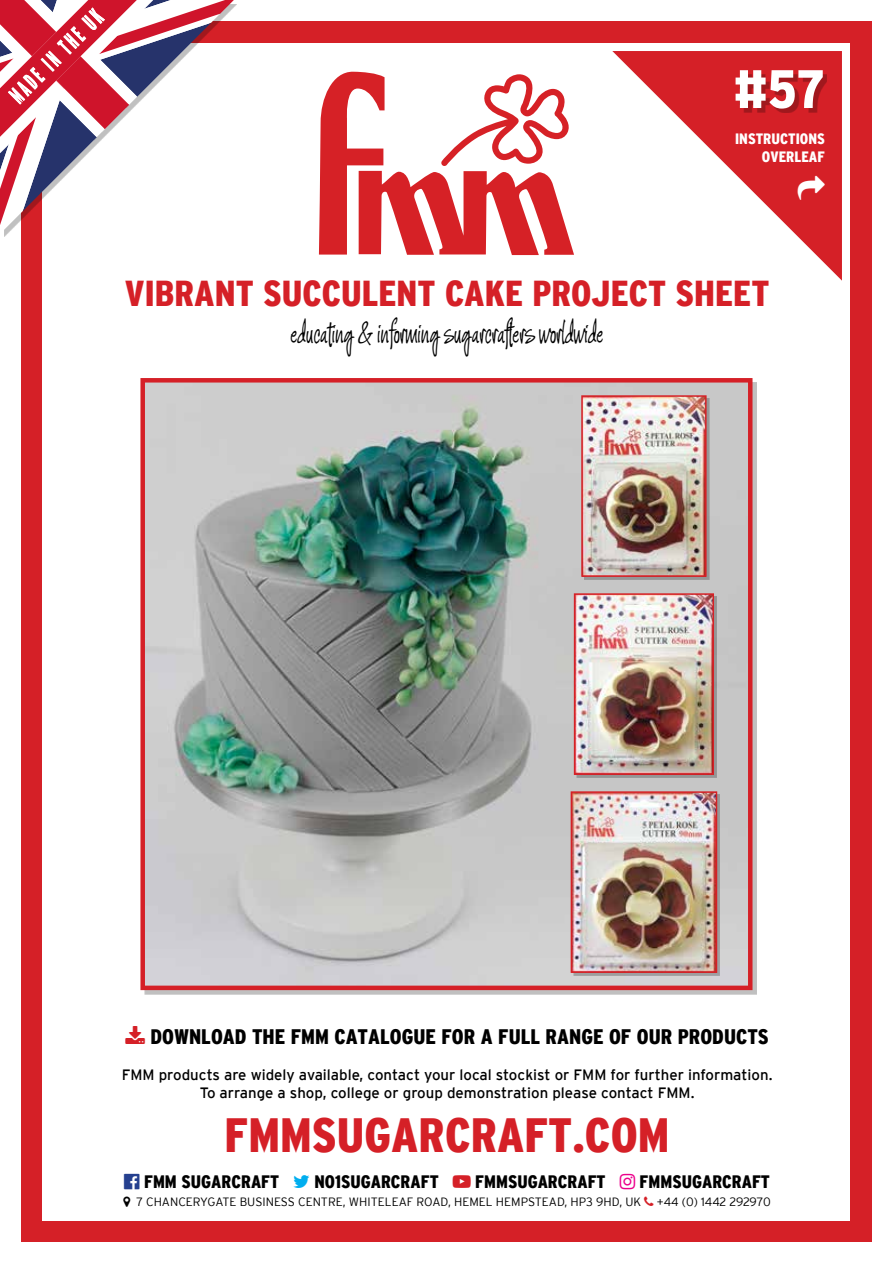
<style>
.page{position:relative;width:893px;height:1263px;background:#fff}
.page>*{position:absolute;margin:0;border:0;box-sizing:border-box;transform-origin:0 0}
.t1{font:900 condensed 54px "Interstate";color:#fff}
.t2{font:900 condensed 48px "Interstate";color:#d52027}
.t3{font:36px "Argenta";color:#000}
.t4{font:900 condensed 36px "Interstate";color:#d52027}
.t5{font:900 condensed 21px "Interstate";color:#000}
.t6{font:900 condensed 18px "Interstate";color:#000}
.t7{font:15px/18px "Interstate";color:#000;text-align:center}
.t8{font:900 condensed 15px/18px "Interstate";color:#fff;text-align:right}
.t9{font:300 12px "Interstate";color:#000}
</style>
<div class="page">
<div style="left:21px;top:21px;width:851px;height:1221px;background:#d52027"></div>
<div style="left:43px;top:43px;width:807px;height:1177px;background:#fff"></div>
<div style="left:4px;top:4px;width:233px;height:233px;background:#000;opacity:.25"></div>
<svg style="left:612px;top:51px;width:230px;height:230px"></svg>
<svg style="left:0;top:0;width:234px;height:234px"></svg>
<svg style="left:319px;top:71px;width:255px;height:184px"></svg>
<div style="left:740px;top:74px;width:87px;height:39px;background:#000;opacity:.25"></div>
<img style="left:140px;top:378px;width:615px;height:614px">
<div style="left:584px;top:398px;width:126px;height:182px;background:#959595"></div>
<img style="left:584px;top:398px;width:120px;height:176px">
<div style="left:581px;top:395px;width:126px;height:182px;border:2px solid #d62126"></div>
<div style="left:577px;top:596px;width:140px;height:182px;background:#959595"></div>
<img style="left:577px;top:596px;width:134px;height:176px">
<div style="left:574px;top:593px;width:140px;height:182px;border:2px solid #d62126"></div>
<div style="left:574px;top:794px;width:146px;height:182px;background:#000;opacity:.25"></div>
<img style="left:574px;top:794px;width:140px;height:176px">
<div style="left:571px;top:791px;width:146px;height:182px;border:2px solid #d62126"></div>
<svg style="left:798px;top:176px;width:27px;height:24px"></svg>
<h1 class="t1" style="left:733px;top:59px;width:93px">#57</h1>
<p class="t8" style="left:735px;top:130px;width:91px">INSTRUCTIONS<br>OVERLEAF</p>
<h3 class="t4" style="left:125px;top:273px;width:646px">VIBRANT SUCCULENT CAKE PROJECT SHEET</h3>
<h3 class="t3" style="left:290px;top:313px;width:315px">educating &amp; informing sugarcrafters worldwide</h3>
<h3 class="t5" style="left:150px;top:1025px;width:620px">DOWNLOAD THE FMM CATALOGUE FOR A FULL RANGE OF OUR PRODUCTS</h3>
<p class="t7" style="left:122px;top:1066px;width:652px">FMM products are widely available, contact your local stockist or FMM for further information.<br>To arrange a shop, college or group demonstration please contact FMM.</p>
<h2 class="t2" style="left:225px;top:1109px;width:446px">FMMSUGARCRAFT.COM</h2>
<p class="t6" style="left:144px;top:1172px;width:137px">FMM SUGARCRAFT</p>
<p class="t6" style="left:314px;top:1172px;width:126px">NO1SUGARCRAFT</p>
<p class="t6" style="left:475px;top:1172px;width:132px">FMMSUGARCRAFT</p>
<p class="t6" style="left:640px;top:1172px;width:132px">FMMSUGARCRAFT</p>
<p class="t9" style="left:136px;top:1195px;width:506px">7 CHANCERYGATE BUSINESS CENTRE, WHITELEAF ROAD, HEMEL HEMPSTEAD, HP3 9HD, UK</p>
<p class="t9" style="left:657px;top:1195px;width:115px">+44 (0) 1442 292970</p>
</div>
